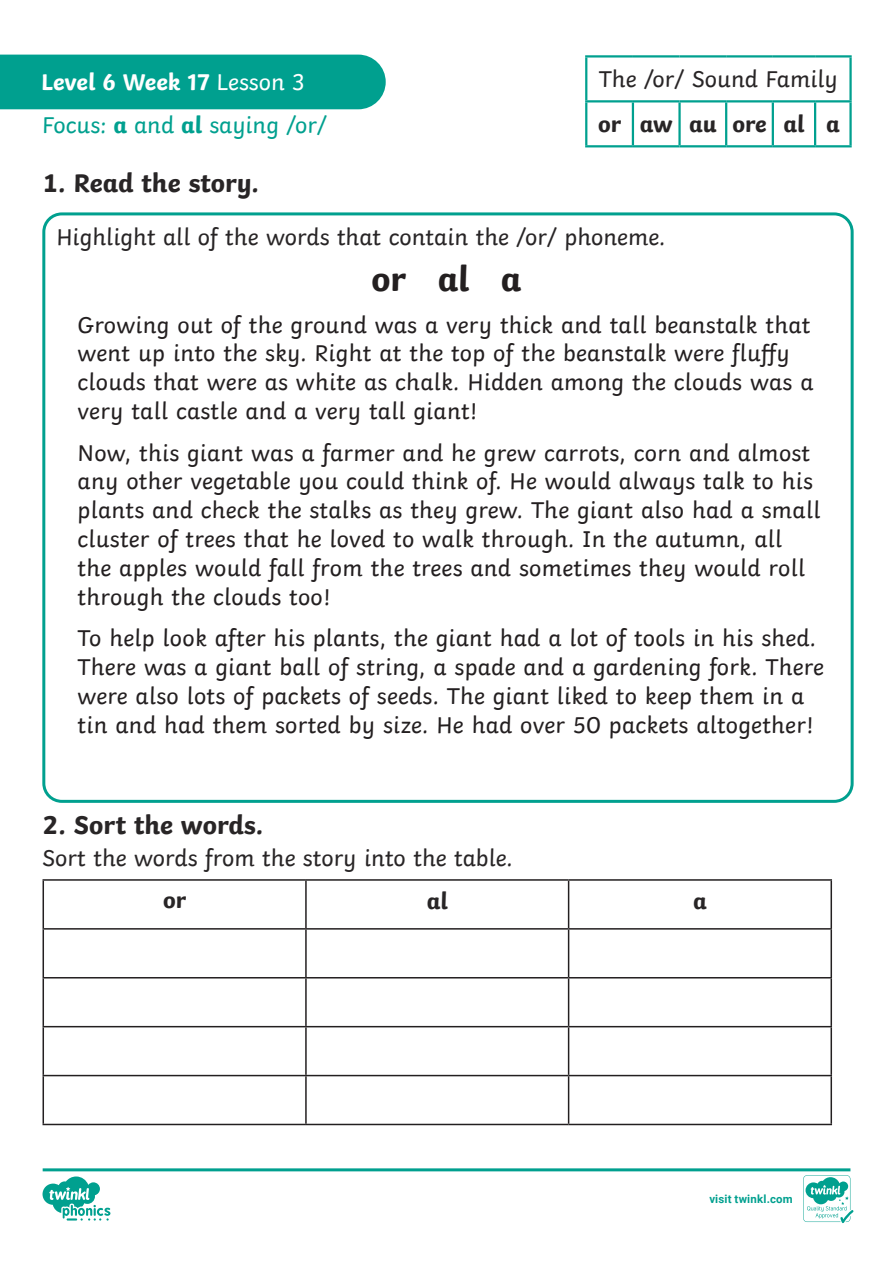
<style>
.page{position:relative;width:893px;height:1263px;background:#fff}
.page>*{position:absolute;margin:0;border:0;box-sizing:border-box;transform-origin:0 0}
.t1{font:700 36px "Twinkl";color:#231f20}
.Heading_2{font:700 27px "Twinkl";color:#282526}
.t2{font:24px/28.8px "Twinkl";letter-spacing:.01em;color:#231f20}
.KS1_Body_Copy{font:24px "Twinkl";color:#282526}
.t3{font:24px "Twinkl";color:#00a08f}
.t4{font:700 24px "Twinkl";color:#fff}
.KS1_Body_Copy-2{font:700 24px "Twinkl";color:#282526}
.t5{font:700 11.4px "Roboto";letter-spacing:.02em;color:#00a08f}
.s1{font-weight:400}
.s2{font-weight:700}
</style>
<div class="page">
<svg style="left:43px;top:1168px;width:810px;height:55px"></svg>
<hr style="left:43px;top:879px;width:263px;height:2px;background:#231f20">
<hr style="left:43px;top:881px;width:1px;height:47px;background:#231f20">
<hr style="left:306px;top:879px;width:263px;height:2px;background:#231f20">
<hr style="left:305px;top:881px;width:2px;height:47px;background:#231f20">
<hr style="left:569px;top:879px;width:263px;height:2px;background:#231f20">
<hr style="left:568px;top:881px;width:1px;height:47px;background:#231f20">
<hr style="left:830px;top:881px;width:2px;height:47px;background:#231f20">
<hr style="left:43px;top:928px;width:263px;height:1px;background:#231f20">
<hr style="left:43px;top:929px;width:1px;height:48px;background:#231f20">
<hr style="left:306px;top:928px;width:263px;height:1px;background:#231f20">
<hr style="left:305px;top:929px;width:2px;height:48px;background:#231f20">
<hr style="left:569px;top:928px;width:263px;height:1px;background:#231f20">
<hr style="left:568px;top:929px;width:1px;height:48px;background:#231f20">
<hr style="left:830px;top:929px;width:2px;height:48px;background:#231f20">
<hr style="left:43px;top:977px;width:263px;height:1px;background:#231f20">
<hr style="left:43px;top:978px;width:1px;height:48px;background:#231f20">
<hr style="left:306px;top:977px;width:263px;height:1px;background:#231f20">
<hr style="left:305px;top:978px;width:2px;height:48px;background:#231f20">
<hr style="left:569px;top:977px;width:263px;height:1px;background:#231f20">
<hr style="left:568px;top:978px;width:1px;height:48px;background:#231f20">
<hr style="left:830px;top:978px;width:2px;height:48px;background:#231f20">
<hr style="left:43px;top:1026px;width:263px;height:1px;background:#231f20">
<hr style="left:43px;top:1027px;width:1px;height:48px;background:#231f20">
<hr style="left:306px;top:1026px;width:263px;height:1px;background:#231f20">
<hr style="left:305px;top:1027px;width:2px;height:48px;background:#231f20">
<hr style="left:569px;top:1026px;width:263px;height:1px;background:#231f20">
<hr style="left:568px;top:1027px;width:1px;height:48px;background:#231f20">
<hr style="left:830px;top:1027px;width:2px;height:48px;background:#231f20">
<hr style="left:43px;top:1075px;width:263px;height:1px;background:#231f20">
<hr style="left:43px;top:1076px;width:1px;height:48px;background:#231f20">
<hr style="left:306px;top:1075px;width:263px;height:1px;background:#231f20">
<hr style="left:305px;top:1076px;width:2px;height:48px;background:#231f20">
<hr style="left:569px;top:1075px;width:263px;height:1px;background:#231f20">
<hr style="left:568px;top:1076px;width:1px;height:48px;background:#231f20">
<hr style="left:830px;top:1076px;width:2px;height:48px;background:#231f20">
<hr style="left:43px;top:1124px;width:263px;height:1px;background:#231f20">
<hr style="left:306px;top:1124px;width:263px;height:1px;background:#231f20">
<hr style="left:569px;top:1124px;width:263px;height:1px;background:#231f20">
<div style="left:42px;top:212px;width:812px;height:591px;border:3px solid #00a08f;border-radius:18px"></div>
<div style="left:0;top:55px;width:386px;height:54px;background:#00a08f"></div>
<hr style="left:585px;top:55px;width:48px;height:3px;background:#00a08f">
<hr style="left:585px;top:58px;width:2px;height:42px;background:#00a08f">
<hr style="left:633px;top:55px;width:47px;height:3px;background:#00a08f">
<hr style="left:680px;top:55px;width:46px;height:3px;background:#00a08f">
<hr style="left:726px;top:55px;width:47px;height:3px;background:#00a08f">
<hr style="left:773px;top:55px;width:42px;height:3px;background:#00a08f">
<hr style="left:815px;top:55px;width:37px;height:3px;background:#00a08f">
<hr style="left:849px;top:58px;width:3px;height:42px;background:#00a08f">
<hr style="left:585px;top:100px;width:48px;height:2px;background:#00a08f">
<hr style="left:585px;top:102px;width:2px;height:43px;background:#00a08f">
<hr style="left:633px;top:100px;width:47px;height:2px;background:#00a08f">
<hr style="left:632px;top:102px;width:2px;height:43px;background:#00a08f">
<hr style="left:680px;top:100px;width:46px;height:2px;background:#00a08f">
<hr style="left:678px;top:102px;width:3px;height:43px;background:#00a08f">
<hr style="left:726px;top:100px;width:47px;height:2px;background:#00a08f">
<hr style="left:725px;top:102px;width:2px;height:43px;background:#00a08f">
<hr style="left:773px;top:100px;width:42px;height:2px;background:#00a08f">
<hr style="left:772px;top:102px;width:2px;height:43px;background:#00a08f">
<hr style="left:815px;top:100px;width:37px;height:2px;background:#00a08f">
<hr style="left:814px;top:102px;width:2px;height:43px;background:#00a08f">
<hr style="left:849px;top:102px;width:3px;height:43px;background:#00a08f">
<hr style="left:585px;top:145px;width:48px;height:2px;background:#00a08f">
<hr style="left:633px;top:145px;width:47px;height:2px;background:#00a08f">
<hr style="left:680px;top:145px;width:46px;height:2px;background:#00a08f">
<hr style="left:726px;top:145px;width:47px;height:2px;background:#00a08f">
<hr style="left:773px;top:145px;width:42px;height:2px;background:#00a08f">
<hr style="left:815px;top:145px;width:37px;height:2px;background:#00a08f">
<p class="t4" style="left:41px;top:62px;width:265px">Level 6 Week 17 <span class="s1">Lesson 3</span></p>
<p class="t3" style="left:42px;top:106px;width:286px">Focus: <span class="s2">a</span> and <span class="s2">al</span> saying /or/</p>
<p class="Heading_2" style="left:42px;top:161px;width:218px">1. Read the story.</p>
<p class="KS1_Body_Copy" style="left:599px;top:60px;width:241px">The /or/ Sound Family</p>
<p class="KS1_Body_Copy-2" style="left:598px;top:104px;width:25px">or</p>
<p class="KS1_Body_Copy-2" style="left:640px;top:104px;width:34px">aw</p>
<p class="KS1_Body_Copy-2" style="left:689px;top:104px;width:29px">au</p>
<p class="KS1_Body_Copy-2" style="left:732px;top:104px;width:36px">ore</p>
<p class="KS1_Body_Copy-2" style="left:783px;top:104px;width:23px">al</p>
<p class="KS1_Body_Copy-2" style="left:826px;top:104px;width:15px">a</p>
<p class="KS1_Body_Copy" style="left:56px;top:219px;width:611px">Highlight all of the words that contain the /or/ phoneme.</p>
<p class="t1" style="left:371px;top:249px;width:151px">or al a</p>
<p class="t2" style="left:78px;top:308px;width:737px">Growing out of the ground was a very thick and tall beanstalk that went up into the sky. Right at the top of the beanstalk were fluffy clouds that were as white as chalk. Hidden among the clouds was a very tall castle and a very tall giant!</p>
<p class="t2" style="left:78px;top:436px;width:744px">Now, this giant was a farmer and he grew carrots, corn and almost any other vegetable you could think of. He would always talk to his plants and check the stalks as they grew. The giant also had a small cluster of trees that he loved to walk through. In the autumn, all the apples would fall from the trees and sometimes they would roll through the clouds too!</p>
<p class="t2" style="left:78px;top:621px;width:748px">To help look after his plants, the giant had a lot of tools in his shed.<br>There was a giant ball of string, a spade and a gardening fork. There were also lots of packets of seeds. The giant liked to keep them in a tin and had them sorted by size. He had over 50 packets altogether!</p>
<p class="Heading_2" style="left:43px;top:803px;width:223px">2. Sort the words.</p>
<p class="KS1_Body_Copy" style="left:42px;top:839px;width:472px">Sort the words from the story into the table.</p>
<p class="KS1_Body_Copy-2" style="left:163px;top:880px;width:25px">or</p>
<p class="KS1_Body_Copy-2" style="left:427px;top:881px;width:23px">al</p>
<p class="KS1_Body_Copy-2" style="left:693px;top:881px;width:15px">a</p>
<p class="t5" style="left:709px;top:1191px;width:85px">visit twinkl.com</p>
</div>
